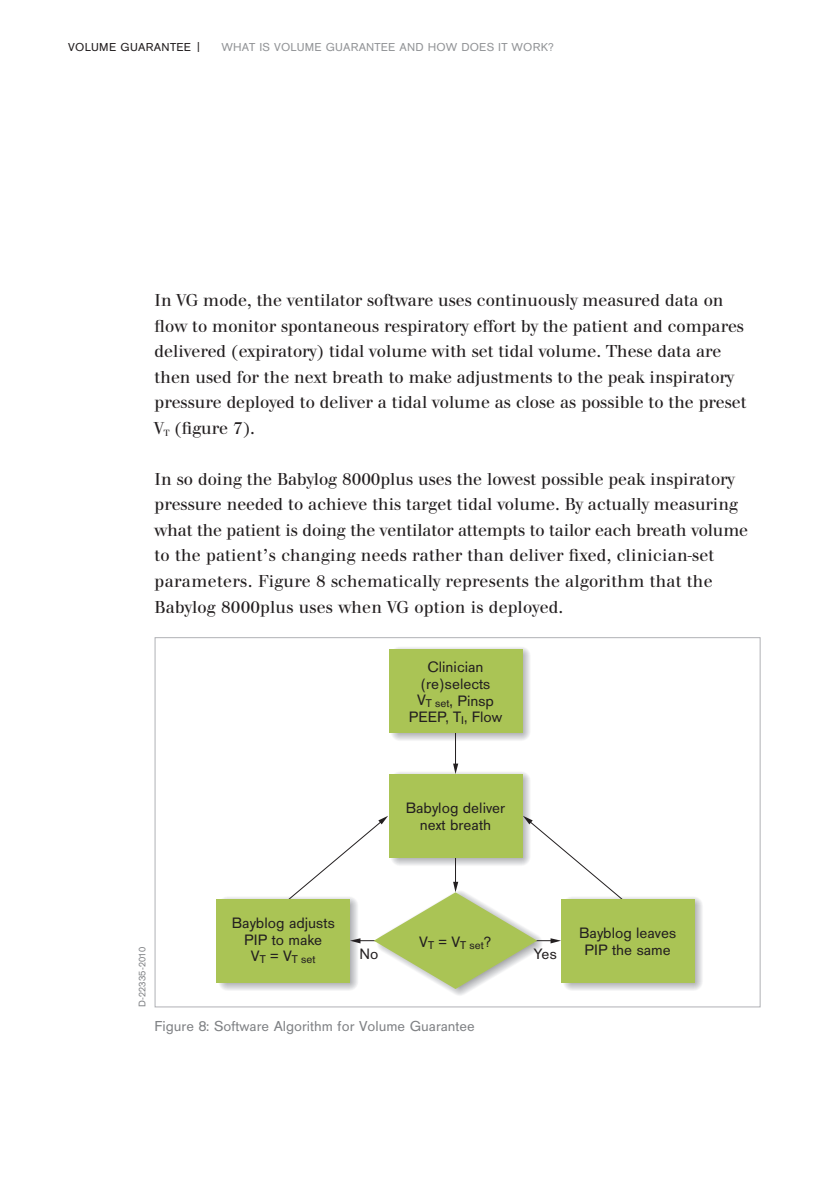
<style>
.page{position:relative;width:840px;height:1191px;background:#fff}
.page>*{position:absolute;margin:0;border:0;box-sizing:border-box;transform-origin:0 0}
.Fließ_Walbaum_9auf12{font:18px/25.6px "Draeger Walbaum";color:#231f20}
.t1{font:15.6px/16.6px "Draeger San";color:#231f20;text-align:center}
.BU_070220{font:15px "Draeger San";color:#808285}
.t2{font:12px "Draeger San";letter-spacing:.015em;color:#939598}
.t3{font:12px "Draeger San";letter-spacing:.025em;color:#231f20}
.t4{font:11.8px "Draeger San";color:#231f20}
.Bildnummer_Weiß{font:10px "Draeger San";letter-spacing:.025em;color:#808285}
.s1{font-family:"Draeger San Tab"}
</style>
<div class="page">
<div style="left:391px;top:647px;width:138px;height:93px;border:16px solid #efeff0"></div>
<div style="left:392px;top:648px;width:136px;height:91px;border:14px solid #e5e6e8"></div>
<hr style="left:455px;top:671px;width:1px;height:96px;background:#231f20">
<svg style="left:453px;top:763px;width:5px;height:11px"></svg>
<div style="left:388px;top:649px;width:134px;height:83px;background:#aac455"></div>
<div style="left:388px;top:774px;width:134px;height:83px;background:#aac455"></div>
<div style="left:216px;top:899px;width:134px;height:83px;background:#aac455"></div>
<div style="left:560px;top:899px;width:134px;height:83px;background:#aac455"></div>
<svg style="left:231px;top:815px;width:448px;height:180px"></svg>
<p class="t3" style="left:68px;top:40px;width:135px">VOLUME GUARANTEE <span class="s1">|</span></p>
<p class="t2" style="left:221px;top:40px;width:334px">WHAT IS VOLUME GUARANTEE AND HOW DOES IT WORK?</p>
<p class="Fließ_Walbaum_9auf12" style="left:154px;top:289px;width:593px">In VG mode, the ventilator software uses continuously measured data on flow to monitor spontaneous respiratory effort by the patient and compares delivered (expiratory) tidal volume with set tidal volume. These data are then used for the next breath to make adjustments to the peak inspiratory pressure deployed to deliver a tidal volume as close as possible to the preset V<sub>T</sub> (figure 7).</p>
<p class="Fließ_Walbaum_9auf12" style="left:154px;top:467px;width:594px">In so doing the Babylog 8000plus uses the lowest possible peak inspiratory pressure needed to achieve this target tidal volume. By actually measuring what the patient is doing the ventilator attempts to tailor each breath volume to the patient’s changing needs rather than deliver fixed, clinician-set parameters. Figure 8 schematically represents the algorithm that the Babylog 8000plus uses when VG option is deployed.</p>
<p class="t1" style="left:408px;top:659px;width:95px">Clinician (re)selects<br>V<sub>T</sub> <sub>set</sub>, Pinsp<br>PEEP, T<sub>I</sub>, Flow</p>
<p class="t1" style="left:405px;top:799px;width:101px">Babylog deliver next breath</p>
<p class="Bildnummer_Weiß" style="left:136px;top:1007px;width:62px;rotate:-90deg">D-22335-2010</p>
<p class="t1" style="left:232px;top:914px;width:104px">Bayblog adjusts<br>PIP to make</p>
<p class="t4" style="left:251px;top:952px;width:66px"><sup>V</sup>T <sup>=</sup> <sup>V</sup>T set</p>
<p class="t4" style="left:419px;top:939px;width:74px"><sup>V</sup>T <sup>=</sup> <sup>V</sup>T set<sup>?</sup></p>
<p class="t1" style="left:359px;top:945px;width:20px">No</p>
<p class="t1" style="left:533px;top:945px;width:24px">Yes</p>
<p class="BU_070220" style="left:154px;top:1018px;width:321px">Figure 8: Software Algorithm for Volume Guarantee</p>
<p class="t1" style="left:579px;top:924px;width:98px">Bayblog leaves<br>PIP the same</p>
</div>
